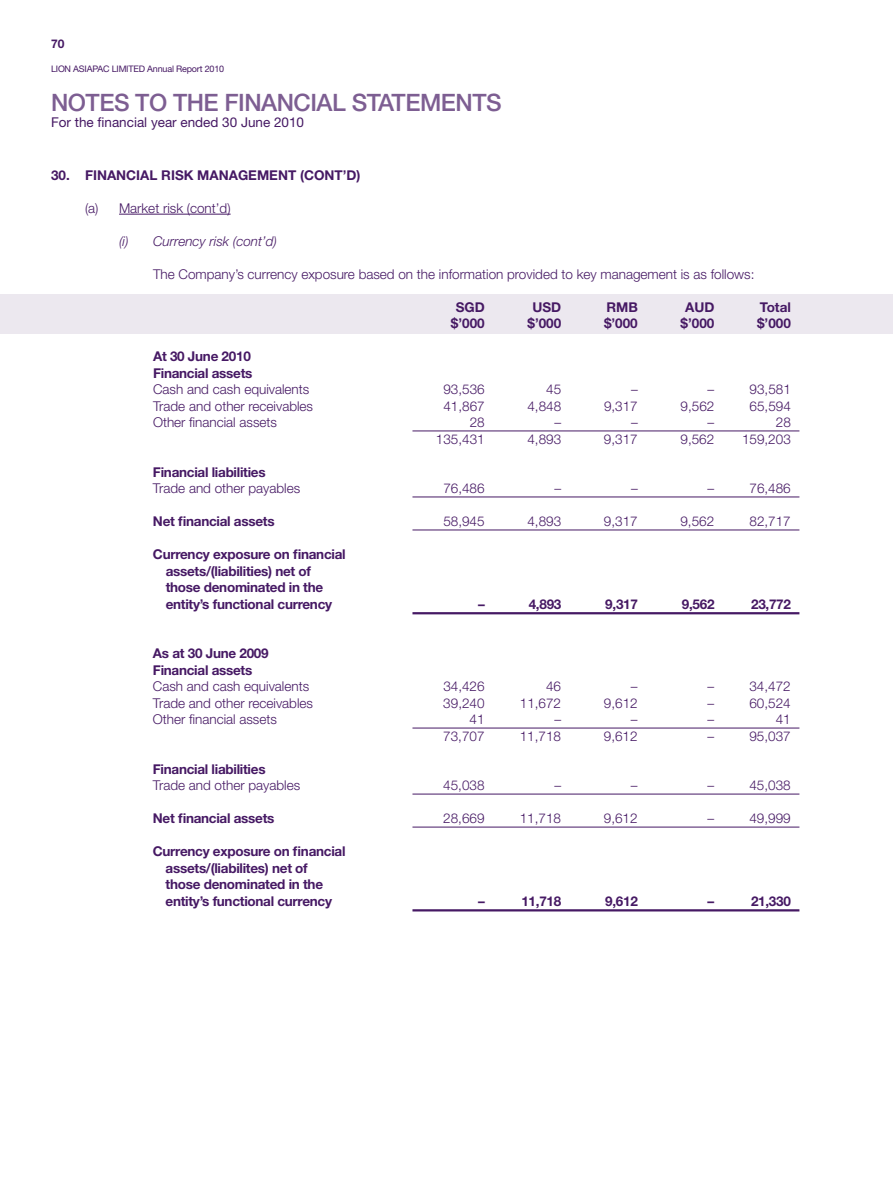
<style>
.page{position:relative;width:893px;height:1191px;background:#fff}
.page>*{position:absolute;margin:0;border:0;box-sizing:border-box;transform-origin:0 0}
.t1{font:500 24px "Helvetica Neue LT Std";letter-spacing:-.02em;color:#7d5e92}
.t2{font:300 13.5px "Helvetica Neue LT Std";color:#461964}
.t3{font:700 13.5px/16.5px "Helvetica Neue LT Std";letter-spacing:-.02em;color:#461964}
.t4{font:700 13.5px "Helvetica Neue LT Std";color:#461964}
.t5{font:13.5px "Helvetica Neue LT Std";color:#461964}
.t6{font:italic 300 13.5px "Helvetica Neue LT Std";color:#461964}
.t7{font:700 12px "Helvetica Neue LT Std";color:#461964}
.t8{font:9px "Helvetica Neue LT Std";letter-spacing:-.02em;color:#461964}
</style>
<div class="page">
<div style="left:0;top:294px;width:893px;height:40px;background:#ece8ef"></div>
<hr style="left:119px;top:214px;width:112px;height:1px;background:#461964">
<hr style="left:412px;top:430px;width:387px;height:1px;background:#461964">
<hr style="left:412px;top:496px;width:387px;height:1px;background:#461964">
<hr style="left:412px;top:529px;width:387px;height:1px;background:#461964">
<hr style="left:412px;top:612px;width:387px;height:2px;background:#461964">
<hr style="left:412px;top:727px;width:387px;height:1px;background:#461964">
<hr style="left:412px;top:793px;width:387px;height:1px;background:#461964">
<hr style="left:412px;top:826px;width:387px;height:1px;background:#461964">
<hr style="left:412px;top:909px;width:387px;height:2px;background:#461964">
<p class="t7" style="left:51px;top:36px;width:15px">70</p>
<p class="t8" style="left:51px;top:64px;width:175px">Lion Asiapac Limited Annual Report 2010</p>
<h1 class="t1" style="left:51px;top:88px;width:452px">NOTES TO THE FINANC IAL STATEMENTS</h1>
<p class="t5" style="left:51px;top:114px;width:255px">For the financial year ended 30 June 2010</p>
<p class="t4" style="left:51px;top:167px;width:311px">30. Financial risk management (cont’d)</p>
<p class="t2" style="left:85px;top:200px;width:147px">(a) Market risk (cont’d)</p>
<p class="t6" style="left:119px;top:233px;width:160px">(i) Currency risk (cont’d)</p>
<p class="t2" style="left:153px;top:266px;width:603px">The Company’s currency exposure based on the information provided to key management is as follows:</p>
<p class="t3" style="left:628px;top:298px;width:33px">B AUDT</p>
<p class="t3" style="left:767px;top:298px;width:26px">otal</p>
<p class="t3" style="left:451px;top:315px;width:35px">$’000</p>
<p class="t3" style="left:527px;top:315px;width:35px">$’000</p>
<p class="t3" style="left:604px;top:315px;width:35px">$’000</p>
<p class="t3" style="left:681px;top:315px;width:35px">$’000</p>
<p class="t3" style="left:757px;top:315px;width:35px">$’000</p>
<p class="t3" style="left:119px;top:348px;width:23px">A</p>
<p class="t3" style="left:153px;top:348px;width:101px;text-align:center">t 30 June 2010<br>Financial assets</p>
<p class="t2" style="left:153px;top:381px;width:158px">Cash and cash equivalents</p>
<p class="t2" style="left:443px;top:381px;width:43px">93,536</p>
<p class="t2" style="left:546px;top:381px;width:17px">45</p>
<p class="t2" style="left:631px;top:381px;width:8px">–</p>
<p class="t2" style="left:708px;top:381px;width:8px">–</p>
<p class="t2" style="left:750px;top:381px;width:43px">93,581</p>
<p class="t2" style="left:153px;top:398px;width:162px">Trade and other receivables</p>
<p class="t2" style="left:443px;top:398px;width:43px">41,867</p>
<p class="t2" style="left:527px;top:398px;width:35px">4,848</p>
<p class="t2" style="left:604px;top:398px;width:35px">9,317</p>
<p class="t2" style="left:681px;top:398px;width:35px">9,562</p>
<p class="t2" style="left:750px;top:398px;width:43px">65,594</p>
<p class="t2" style="left:153px;top:414px;width:126px">Other financial assets</p>
<p class="t2" style="left:470px;top:414px;width:17px">28</p>
<p class="t2" style="left:554px;top:414px;width:8px">–</p>
<p class="t2" style="left:631px;top:414px;width:8px">–</p>
<p class="t2" style="left:708px;top:414px;width:8px">–</p>
<p class="t2" style="left:776px;top:414px;width:17px">28</p>
<p class="t2" style="left:436px;top:431px;width:50px">135,431</p>
<p class="t2" style="left:527px;top:431px;width:35px">4,893</p>
<p class="t2" style="left:604px;top:431px;width:35px">9,317</p>
<p class="t2" style="left:680px;top:431px;width:35px">9,562</p>
<p class="t2" style="left:742px;top:431px;width:50px">159,203</p>
<p class="t3" style="left:153px;top:463px;width:114px">Financial liabilities</p>
<p class="t2" style="left:153px;top:480px;width:149px">Trade and other payables</p>
<p class="t2" style="left:443px;top:480px;width:43px">76,486</p>
<p class="t2" style="left:554px;top:480px;width:8px">–</p>
<p class="t2" style="left:631px;top:480px;width:8px">–</p>
<p class="t2" style="left:707px;top:480px;width:8px">–</p>
<p class="t2" style="left:749px;top:480px;width:43px">76,486</p>
<p class="t3" style="left:119px;top:513px;width:23px">N</p>
<p class="t3" style="left:163px;top:513px;width:113px">et financial assets</p>
<p class="t2" style="left:443px;top:513px;width:43px">58,945</p>
<p class="t2" style="left:527px;top:513px;width:35px">4,893</p>
<p class="t2" style="left:604px;top:513px;width:35px">9,317</p>
<p class="t2" style="left:680px;top:513px;width:35px">9,562</p>
<p class="t2" style="left:749px;top:513px;width:43px">82,717</p>
<p class="t3" style="left:166px;top:546px;width:181px;text-indent:-13px">Currency exposure on financial assets/(liabilities) net of those denominated in the entity’s functional currency</p>
<p class="t3" style="left:478px;top:595px;width:8px">–</p>
<p class="t3" style="left:529px;top:595px;width:34px">4,893</p>
<p class="t3" style="left:605px;top:595px;width:34px">9,317</p>
<p class="t3" style="left:682px;top:595px;width:34px">9,562</p>
<p class="t3" style="left:751px;top:595px;width:41px">23,772</p>
<p class="t3" style="left:153px;top:645px;width:117px">As at 30 June 2009<br>Financial assets</p>
<p class="t2" style="left:153px;top:678px;width:158px">Cash and cash equivalents</p>
<p class="t2" style="left:443px;top:678px;width:43px">34,426</p>
<p class="t2" style="left:546px;top:678px;width:17px">46</p>
<p class="t2" style="left:631px;top:678px;width:8px">–</p>
<p class="t2" style="left:707px;top:678px;width:8px">–</p>
<p class="t2" style="left:749px;top:678px;width:43px">34,472</p>
<p class="t2" style="left:153px;top:695px;width:162px">Trade and other receivables</p>
<p class="t2" style="left:443px;top:695px;width:43px">39,240</p>
<p class="t2" style="left:520px;top:695px;width:43px">11,672</p>
<p class="t2" style="left:604px;top:695px;width:35px">9,612</p>
<p class="t2" style="left:707px;top:695px;width:8px">–</p>
<p class="t2" style="left:749px;top:695px;width:43px">60,524</p>
<p class="t2" style="left:153px;top:711px;width:126px">Other financial assets</p>
<p class="t2" style="left:470px;top:711px;width:17px">41</p>
<p class="t2" style="left:554px;top:711px;width:8px">–</p>
<p class="t2" style="left:631px;top:711px;width:8px">–</p>
<p class="t2" style="left:707px;top:711px;width:8px">–</p>
<p class="t2" style="left:776px;top:711px;width:17px">41</p>
<p class="t2" style="left:443px;top:728px;width:43px">73,707</p>
<p class="t2" style="left:520px;top:728px;width:43px">11,718</p>
<p class="t2" style="left:604px;top:728px;width:35px">9,612</p>
<p class="t2" style="left:707px;top:728px;width:8px">–</p>
<p class="t2" style="left:749px;top:728px;width:43px">95,037</p>
<p class="t3" style="left:153px;top:760px;width:114px">Financial liabilities</p>
<p class="t2" style="left:153px;top:777px;width:149px">Trade and other payables</p>
<p class="t2" style="left:443px;top:777px;width:43px">45,038</p>
<p class="t2" style="left:554px;top:777px;width:8px">–</p>
<p class="t2" style="left:631px;top:777px;width:8px">–</p>
<p class="t2" style="left:707px;top:777px;width:8px">–</p>
<p class="t2" style="left:749px;top:777px;width:43px">45,038</p>
<p class="t3" style="left:153px;top:810px;width:123px">Net financial assets</p>
<p class="t2" style="left:443px;top:810px;width:43px">28,669</p>
<p class="t2" style="left:520px;top:810px;width:43px">11,718</p>
<p class="t2" style="left:604px;top:810px;width:35px">9,612</p>
<p class="t2" style="left:707px;top:810px;width:8px">–</p>
<p class="t2" style="left:749px;top:810px;width:43px">49,999</p>
<p class="t3" style="left:166px;top:843px;width:181px;text-indent:-13px">Currency exposure on financial assets/(liabilites) net of those denominated in the entity’s functional currency</p>
<p class="t3" style="left:478px;top:892px;width:8px">–</p>
<p class="t3" style="left:521px;top:892px;width:41px">11,718</p>
<p class="t3" style="left:605px;top:892px;width:34px">9,612</p>
<p class="t3" style="left:708px;top:892px;width:8px">–</p>
<p class="t3" style="left:751px;top:892px;width:41px">21,330</p>
</div>
